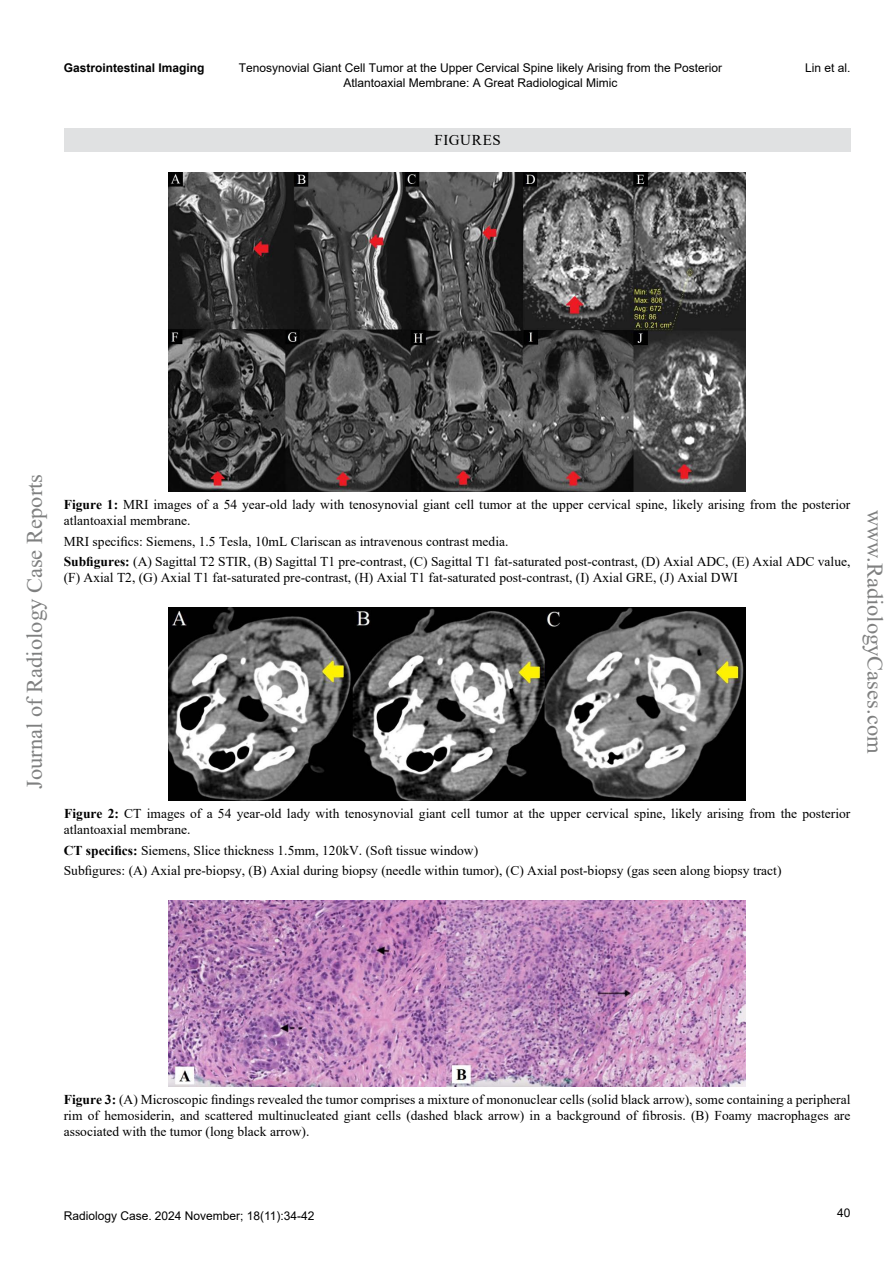
<style>
.page{position:relative;width:893px;height:1263px;background:#fff}
.page>*{position:absolute;margin:0;border:0;box-sizing:border-box;transform-origin:0 0}
.t1{font:22.5px "Times New Roman";color:#7f8080}
.t2{font:15px "Times New Roman";letter-spacing:.04em;color:#000}
.t3{font:13.5px/16.2px "Times New Roman";color:#000}
.t4{font:12px/14.4px "Arial";color:#000;text-align:center}
.t5{font:700 12px "Arial";color:#000}
.s1{font-weight:700}
</style>
<div class="page">
<div style="left:64px;top:128px;width:786px;height:23px;background:#e0e1e2"></div>
<img style="left:169px;top:173px;width:576px;height:318px">
<img style="left:169px;top:608px;width:576px;height:192px">
<img style="left:169px;top:900px;width:576px;height:186px">
<p class="t5" style="left:64px;top:60px;width:142px">Gastrointestinal Imaging</p>
<p class="t4" style="left:239px;top:61px;width:485px">Tenosynovial Giant Cell Tumor at the Upper Cervical Spine likely Arising from the Posterior<br>Atlantoaxial Membrane: A Great Radiological Mimic</p>
<p class="t4" style="left:805px;top:61px;width:47px">Lin et al.</p>
<p class="t2" style="left:434px;top:129px;width:68px">FIGURES</p>
<h1 class="t1" style="left:19px;top:789px;width:316px;rotate:-90deg">Journal of Radiology Case Reports</h1>
<p class="t3" style="left:64px;top:496px;width:788px"><span class="s1">Figure 1:</span> MRI images of a 54 year-old lady with tenosynovial giant cell tumor at the upper cervical spine, likely arising from the posterior atlantoaxial membrane.</p>
<p class="t3" style="left:64px;top:530px;width:788px;line-height:20.4px">MRI specifics: Siemens, 1.5 Tesla, 10mL Clariscan as intravenous contrast media.<br><span class="s1">Subfigures:</span> (A) Sagittal T2 STIR, (B) Sagittal T1 pre-contrast, (C) Sagittal T1 fat-saturated post-contrast, (D) Axial ADC, (E) Axial ADC value,</p>
<p class="t3" style="left:64px;top:569px;width:676px">(F) Axial T2, (G) Axial T1 fat-saturated pre-contrast, (H) Axial T1 fat-saturated post-contrast, (I) Axial GRE, (J) Axial DWI</p>
<h1 class="t1" style="left:891px;top:510px;width:245px;rotate:90deg">www.RadiologyCases.com</h1>
<p class="t3" style="left:64px;top:805px;width:788px"><span class="s1">Figure 2:</span> CT images of a 54 year-old lady with tenosynovial giant cell tumor at the upper cervical spine, likely arising from the posterior atlantoaxial membrane.</p>
<p class="t3" style="left:64px;top:839px;width:719px;line-height:20.4px"><span class="s1">CT specifics:</span> Siemens, Slice thickness 1.5mm, 120kV. (Soft tissue window)<br>Subfigures: (A) Axial pre-biopsy, (B) Axial during biopsy (needle within tumor), (C) Axial post-biopsy (gas seen along biopsy tract)</p>
<p class="t3" style="left:64px;top:1091px;width:788px;text-align:justify"><span class="s1">Figure 3:</span> (A) Microscopic findings revealed the tumor comprises a mixture of mononuclear cells (solid black arrow), some containing a peripheral rim of hemosiderin, and scattered multinucleated giant cells (dashed black arrow) in a background of fibrosis. (B) Foamy macrophages are associated with the tumor (long black arrow).</p>
<p class="t4" style="left:64px;top:1209px;width:252px">Radiology Case. 2024 November; 18(11):34-42</p>
<p class="t4" style="left:837px;top:1205px;width:15px">40</p>
</div>
